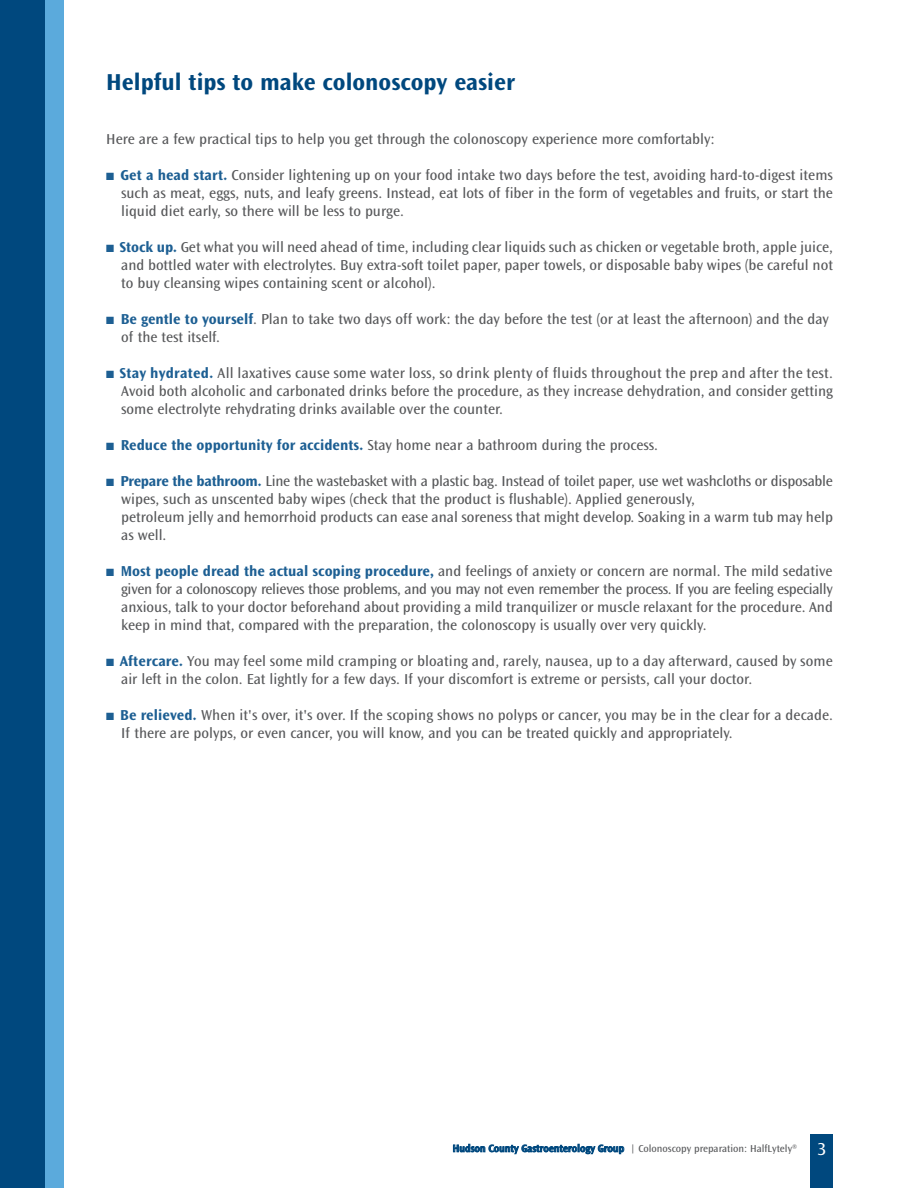
<style>
.page{position:relative;width:918px;height:1188px;background:#fff}
.page>*{position:absolute;margin:0;border:0;box-sizing:border-box;transform-origin:0 0}
.t1{font:700 24px "Ocean Sans AV";color:#00487e}
.t2{font:15px/18px "Ocean Sans AV";color:#57585a;text-align:justify}
.t3{font:10.5px "Ocean Sans AV";color:#57585a}
.s1{font-weight:700;color:#1d5f93}
.s2{font-weight:600;color:#00487e}
.s3{font-size:18px;color:#fff}
</style>
<div class="page">
<div style="left:811px;top:1134px;width:22px;height:54px;background:#00487e"></div>
<div style="left:0;top:0;width:64px;height:1188px;background:#5baadc"></div>
<div style="left:0;top:0;width:44px;height:1188px;background:#00487e"></div>
<h1 class="t1" style="left:106px;top:73px;width:410px">Helpful tips to make colonoscopy easier</h1>
<p class="t2" style="left:106px;top:131px;width:610px">Here are a few practical tips to help you get through the colonoscopy experience more comfortably:</p>
<p class="t2" style="left:121px;top:167px;width:714px"><span class="s1">Get a head start.</span> Consider lightening up on your food intake two days before the test, avoiding hard-to-digest items such as meat, eggs, nuts, and leafy greens. Instead, eat lots of fiber in the form of vegetables and fruits, or start the liquid diet early, so there will be less to purge.</p>
<p class="t2" style="left:119px;top:239px;width:715px"><span class="s1">Stock up.</span> Get what you will need ahead of time, including clear liquids such as chicken or vegetable broth, apple juice, and bottled water with electrolytes. Buy extra-soft toilet paper, paper towels, or disposable baby wipes (be careful not to buy cleansing wipes containing scent or alcohol).</p>
<p class="t2" style="left:121px;top:311px;width:710px"><span class="s1">Be gentle to yourself</span>. Plan to take two days off work: the day before the test (or at least the afternoon) and the day of the test itself.</p>
<p class="t2" style="left:120px;top:365px;width:715px"><span class="s1">Stay hydrated.</span> All laxatives cause some water loss, so drink plenty of fluids throughout the prep and after the test.<br>Avoid both alcoholic and carbonated drinks before the procedure, as they increase dehydration, and consider getting some electrolyte rehydrating drinks available over the counter.</p>
<p class="t2" style="left:121px;top:437px;width:539px"><span class="s1">Reduce the opportunity for accidents.</span> Stay home near a bathroom during the process.</p>
<p class="t2" style="left:121px;top:473px;width:714px;text-align:left"><span class="s1">Prepare the bathroom.</span> Line the wastebasket with a plastic bag. Instead of toilet paper, use wet washcloths or disposable wipes, such as unscented baby wipes (check that the product is flushable). Applied generously,<br>petroleum jelly and hemorrhoid products can ease anal soreness that might develop. Soaking in a warm tub may help as well.</p>
<p class="t2" style="left:121px;top:563px;width:714px"><span class="s1">Most people dread the actual scoping procedure,</span> and feelings of anxiety or concern are normal. The mild sedative given for a colonoscopy relieves those problems, and you may not even remember the process. If you are feeling especially anxious, talk to your doctor beforehand about providing a mild tranquilizer or muscle relaxant for the procedure. And keep in mind that, compared with the preparation, the colonoscopy is usually over very quickly.</p>
<p class="t2" style="left:120px;top:653px;width:715px"><span class="s1">Aftercare.</span> You may feel some mild cramping or bloating and, rarely, nausea, up to a day afterward, caused by some air left in the colon. Eat lightly for a few days. If your discomfort is extreme or persists, call your doctor.</p>
<p class="t2" style="left:120px;top:707px;width:714px"><span class="s1">Be relieved.</span> When it's over, it's over. If the scoping shows no polyps or cancer, you may be in the clear for a decade.<br>If there are polyps, or even cancer, you will know, and you can be treated quickly and appropriately.</p>
<p class="t3" style="left:453px;top:1144px;width:375px"><span class="s2">Hudson County Gastroenterology Group</span> | Colonoscopy preparation: HalfLytely® <span class="s3">3</span></p>
</div>
